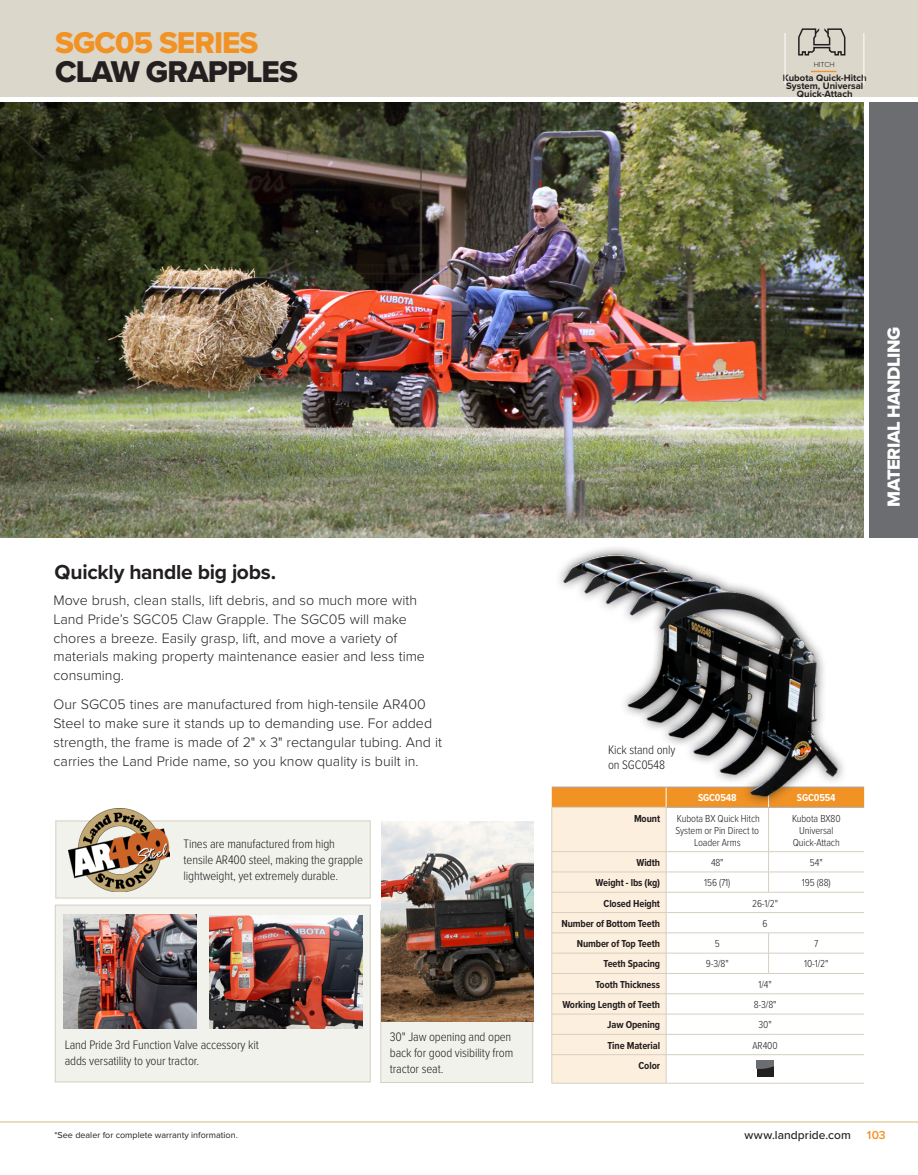
<style>
.page{position:relative;width:918px;height:1175px;background:#fff}
.page>*{position:absolute;margin:0;border:0;box-sizing:border-box;transform-origin:0 0}
.t1{font:31.2px "Proxima Nova Extrabld";letter-spacing:-.03em;color:#231f20}
.t2{font:31.2px "Proxima Nova Extrabld";letter-spacing:-.03em;color:#f19224}
.t3{font:700 21px "Proxima Nova";letter-spacing:-.015em;color:#231f20}
.t4{font:18.3px "Proxima Nova Extrabld";letter-spacing:-.03em;color:#fff}
.t5{font:300 14.25px/18.8px "Proxima Nova";color:#231f20}
.t6{font:300 12.75px/15.8px "Proxima Nova Cond";letter-spacing:-.01em;color:#231f20}
.t7{font:500 12px "Proxima Nova";letter-spacing:.005em;color:#231f20}
.t8{font:600 12px "Proxima Nova";color:#f19224}
.t9{font:700 10.5px "Proxima Nova Cond";letter-spacing:-.01em;color:#231f20}
.t10{font:300 10.5px/12px "Proxima Nova Cond";letter-spacing:-.01em;color:#231f20;text-align:center}
.t11{font:700 10.5px "Proxima Nova Cond";letter-spacing:-.01em;color:#fff}
.t12{font:700 9.45px/8.1px "Proxima Nova";color:#231f20;text-align:center}
.t13{font:9px "Proxima Nova";color:#231f20}
.t14{font:300 7.5px "Proxima Nova";color:#231f20}
</style>
<div class="page">
<div style="left:0;top:0;width:918px;height:102px;background:#dcd7cb"></div>
<img style="left:1px;top:102px;width:863px;height:436px">
<hr style="left:666px;top:1083px;width:103px;height:1px;background:#d5cfc2">
<hr style="left:769px;top:1083px;width:95px;height:1px;background:#d5cfc2">
<hr style="left:552px;top:786px;width:114px;height:1px;background:#a8a9ad">
<hr style="left:769px;top:786px;width:95px;height:1px;background:#a8a9ad">
<hr style="left:552px;top:1083px;width:114px;height:1px;background:#d5cfc2">
<svg style="left:552px;top:787px;width:312px;height:296px"></svg>
<div style="left:553px;top:544px;width:296px;height:263px;background:#231f20;opacity:.75"></div>
<img style="left:560px;top:552px;width:279px;height:247px">
<div style="left:56px;top:820px;width:314px;height:78px;background:#f2f2ed;border:1px solid #d5cfc2"></div>
<img style="left:68px;top:809px;width:102px;height:83px">
<div style="left:381px;top:910px;width:152px;height:172px;background:#f2f2ed;border:1px solid #d5cfc2"></div>
<img style="left:381px;top:821px;width:152px;height:200px">
<div style="left:55px;top:904px;width:315px;height:178px;background:#f2f2ed;border:1px solid #d5cfc2"></div>
<img style="left:64px;top:914px;width:133px;height:114px">
<img style="left:210px;top:916px;width:152px;height:112px">
<hr style="left:0;top:1121px;width:918px;height:1px;background:#d4ba7f">
<div style="left:867px;top:101px;width:51px;height:437px;background:#6c6d70"></div>
<hr style="left:1px;top:98px;width:917px;height:4px;background:#fff">
<hr style="left:864px;top:102px;width:4px;height:437px;background:#fff">
<svg style="left:812px;top:71px;width:24px;height:1px"></svg>
<hr style="left:785px;top:33px;width:1px;height:52px;background:#fff">
<hr style="left:864px;top:33px;width:1px;height:52px;background:#fff">
<svg style="left:798px;top:28px;width:48px;height:28px"></svg>
<h1 class="t2" style="left:55px;top:20px;width:205px">SGC05 SERIES</h1>
<h1 class="t1" style="left:55px;top:48px;width:244px">CLAW GRAPPLES</h1>
<p class="t14" style="left:814px;top:58px;width:23px">HITCH</p>
<p class="t12" style="left:783px;top:73px;width:85px">Kubota Quick-Hitch<br>System, Universal<br>Quick-Attach</p>
<h2 class="t3" style="left:55px;top:556px;width:223px">Quickly handle big jobs.</h2>
<p class="t5" style="left:54px;top:590px;width:373px">Move brush, clean stalls, lift debris, and so much more with Land Pride’s SGC05 Claw Grapple. The SGC05 will make chores a breeze. Easily grasp, lift, and move a variety of materials making property maintenance easier and less time consuming.</p>
<p class="t5" style="left:54px;top:694px;width:390px">Our SGC05 tines are manufactured from high-tensile AR400<br>Steel to make sure it stands up to demanding use. For added strength, the frame is made of 2" x 3" rectangular tubing. And it carries the Land Pride name, so you know quality is built in.</p>
<p class="t6" style="left:184px;top:835px;width:181px">Tines are manufactured from high tensile AR400 steel, making the grapple lightweight, yet extremely durable.</p>
<p class="t6" style="left:65px;top:1036px;width:196px">Land Pride 3rd Function Valve accessory kit adds versatility to your tractor.</p>
<p class="t6" style="left:390px;top:1028px;width:125px">30" Jaw opening and open back for good visibility from tractor seat.</p>
<p class="t4" style="left:880px;top:506px;width:181px;rotate:-90deg">MATERIAL HANDLING</p>
<p class="t6" style="left:608px;top:741px;width:69px">Kick stand only on SGC0548</p>
<p class="t11" style="left:698px;top:790px;width:40px">SGC0548</p>
<p class="t11" style="left:797px;top:790px;width:40px">SGC0554</p>
<p class="t9" style="left:634px;top:810px;width:28px">Mount</p>
<p class="t10" style="left:676px;top:811px;width:86px">Kubota BX Quick Hitch<br>System or Pin Direct to<br>Loader Arms</p>
<p class="t10" style="left:792px;top:811px;width:50px">Kubota BX80<br>Universal<br>Quick-Attach</p>
<p class="t9" style="left:636px;top:854px;width:25px">Width</p>
<p class="t10" style="left:711px;top:856px;width:14px">48"</p>
<p class="t10" style="left:810px;top:856px;width:14px">54"</p>
<p class="t9" style="left:596px;top:875px;width:66px">Weight - lbs (kg)</p>
<p class="t10" style="left:704px;top:876px;width:28px">156 (71)</p>
<p class="t10" style="left:802px;top:876px;width:30px">195 (88)</p>
<p class="t9" style="left:604px;top:895px;width:58px">Closed Height</p>
<p class="t10" style="left:752px;top:896px;width:27px">26-1/2"</p>
<p class="t9" style="left:561px;top:915px;width:100px">Number of Bottom Teeth</p>
<p class="t10" style="left:763px;top:916px;width:7px">6</p>
<p class="t9" style="left:577px;top:936px;width:85px">Number of Top Teeth</p>
<p class="t10" style="left:715px;top:937px;width:6px">5</p>
<p class="t10" style="left:814px;top:937px;width:6px">7</p>
<p class="t9" style="left:604px;top:956px;width:58px">Teeth Spacing</p>
<p class="t10" style="left:706px;top:957px;width:24px">9-3/8"</p>
<p class="t10" style="left:804px;top:957px;width:26px">10-1/2"</p>
<p class="t9" style="left:596px;top:976px;width:66px">Tooth Thickness</p>
<p class="t10" style="left:759px;top:977px;width:15px">1/4"</p>
<p class="t9" style="left:562px;top:996px;width:99px">Working Length of Teeth</p>
<p class="t10" style="left:754px;top:998px;width:24px">8-3/8"</p>
<p class="t9" style="left:607px;top:1017px;width:54px">Jaw Opening</p>
<p class="t10" style="left:759px;top:1018px;width:15px">30"</p>
<p class="t9" style="left:607px;top:1037px;width:54px">Tine Material</p>
<p class="t10" style="left:753px;top:1038px;width:27px">AR400</p>
<p class="t9" style="left:639px;top:1057px;width:23px">Color</p>
<p class="t13" style="left:55px;top:1128px;width:185px">*See dealer for complete warranty information.</p>
<p class="t7" style="left:745px;top:1126px;width:108px">www.landpride.com</p>
<p class="t8" style="left:867px;top:1126px;width:20px">103</p>
</div>
